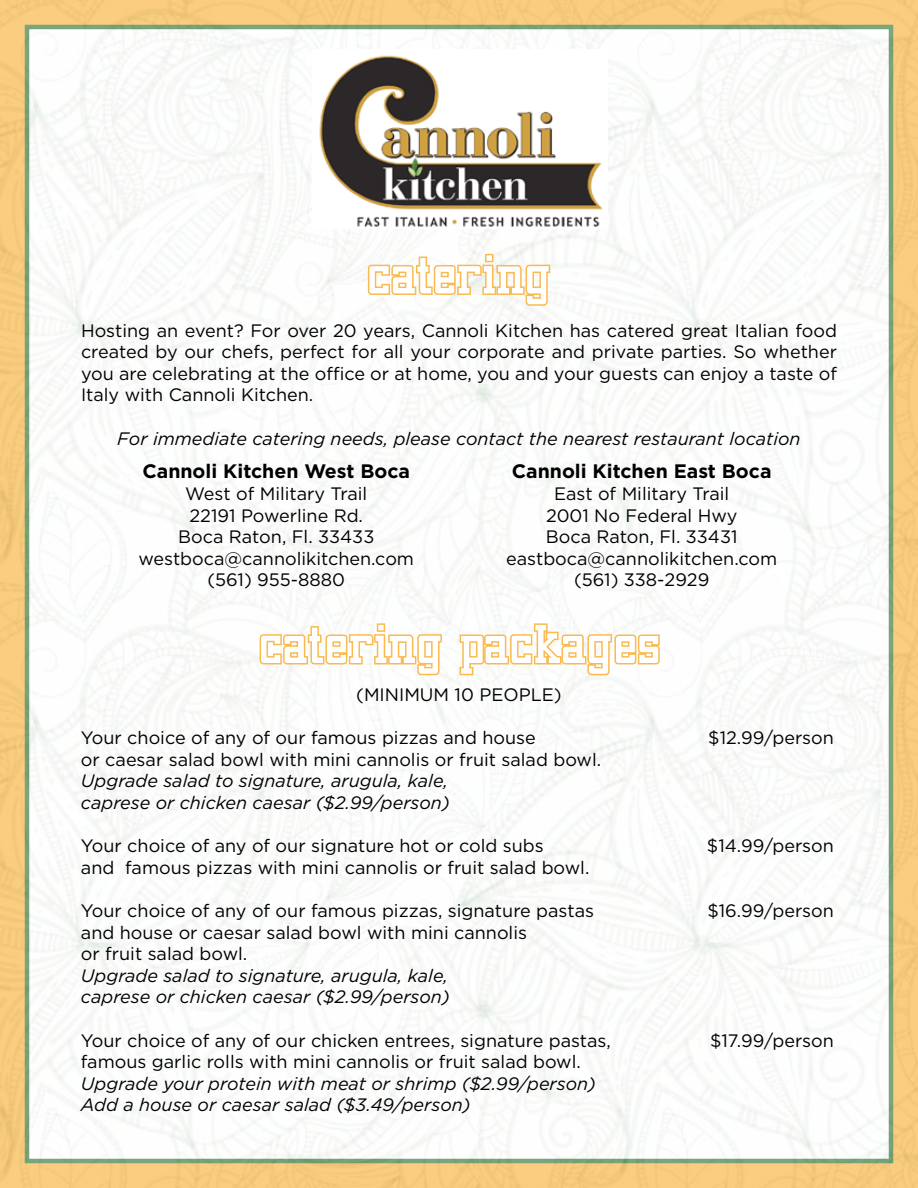
<style>
.page{position:relative;width:918px;height:1188px;background:#fff}
.page>*{position:absolute;margin:0;border:0;box-sizing:border-box;transform-origin:0 0}
.t1{font:60px "Alexandria";color:#fff}
.t2{font:700 19.5px "Gotham";color:#000}
.t3{font:18px/21.6px "Gotham";color:#000;text-align:center}
.t4{font:italic 18px/21.6px "Gotham";color:#000}
</style>
<div class="page">
<img style="left:0;top:0;width:918px;height:1188px">
<svg style="left:365px;top:252px;width:187px;height:56px"></svg>
<svg style="left:257px;top:622px;width:186px;height:56px"></svg>
<svg style="left:458px;top:622px;width:204px;height:56px"></svg>
<img style="left:312px;top:50px;width:296px;height:179px">
<h1 class="t1" style="left:367px;top:243px;width:186px">catering</h1>
<p class="t3" style="left:81px;top:319px;width:757px;text-align:justify">Hosting an event? For over 20 years, Cannoli Kitchen has catered great Italian food created by our chefs, perfect for all your corporate and private parties. So whether you are celebrating at the office or at home, you and your guests can enjoy a taste of Italy with Cannoli Kitchen.</p>
<p class="t4" style="left:117px;top:427px;width:685px">For immediate catering needs, please contact the nearest restaurant location</p>
<p class="t2" style="left:142px;top:460px;width:269px">Cannoli Kitchen West Boca</p>
<p class="t3" style="left:139px;top:483px;width:277px">West of Military Trail<br>22191 Powerline Rd.<br>Boca Raton, Fl. 33433 westboca@cannolikitchen.com (561) 955-8880</p>
<p class="t2" style="left:512px;top:460px;width:261px">Cannoli Kitchen East Boca</p>
<p class="t3" style="left:506px;top:483px;width:272px">East of Military Trail<br>2001 No Federal Hwy<br>Boca Raton, Fl. 33431 eastboca@cannolikitchen.com (561) 338-2929</p>
<h1 class="t1" style="left:258px;top:613px;width:403px">catering packages</h1>
<p class="t3" style="left:356px;top:684px;width:207px">(MINIMUM 10 PEOPLE)</p>
<p class="t3" style="left:81px;top:727px;width:456px">Your choice of any of our famous pizzas and house</p>
<p class="t3" style="left:708px;top:727px;width:127px">$12.99/person</p>
<p class="t3" style="left:81px;top:748px;width:522px">or caesar salad bowl with mini cannolis or fruit salad bowl.</p>
<p class="t4" style="left:81px;top:770px;width:370px">Upgrade salad to signature, arugula, kale, caprese or chicken caesar ($2.99/person)</p>
<p class="t3" style="left:81px;top:835px;width:464px">Your choice of any of our signature hot or cold subs</p>
<p class="t3" style="left:707px;top:835px;width:129px">$14.99/person</p>
<p class="t3" style="left:81px;top:856px;width:510px">and famous pizzas with mini cannolis or fruit salad bowl.</p>
<p class="t3" style="left:81px;top:900px;width:515px">Your choice of any of our famous pizzas, signature pastas</p>
<p class="t3" style="left:707px;top:900px;width:128px">$16.99/person</p>
<p class="t3" style="left:81px;top:921px;width:448px;text-align:left">and house or caesar salad bowl with mini cannolis or fruit salad bowl.</p>
<p class="t4" style="left:81px;top:965px;width:370px">Upgrade salad to signature, arugula, kale, caprese or chicken caesar ($2.99/person)</p>
<p class="t3" style="left:81px;top:1029px;width:531px">Your choice of any of our chicken entrees, signature pastas,</p>
<p class="t3" style="left:710px;top:1029px;width:125px">$17.99/person</p>
<p class="t3" style="left:81px;top:1051px;width:501px">famous garlic rolls with mini cannolis or fruit salad bowl.</p>
<p class="t4" style="left:81px;top:1073px;width:517px">Upgrade your protein with meat or shrimp ($2.99/person)<br>Add a house or caesar salad ($3.49/person)</p>
</div>
